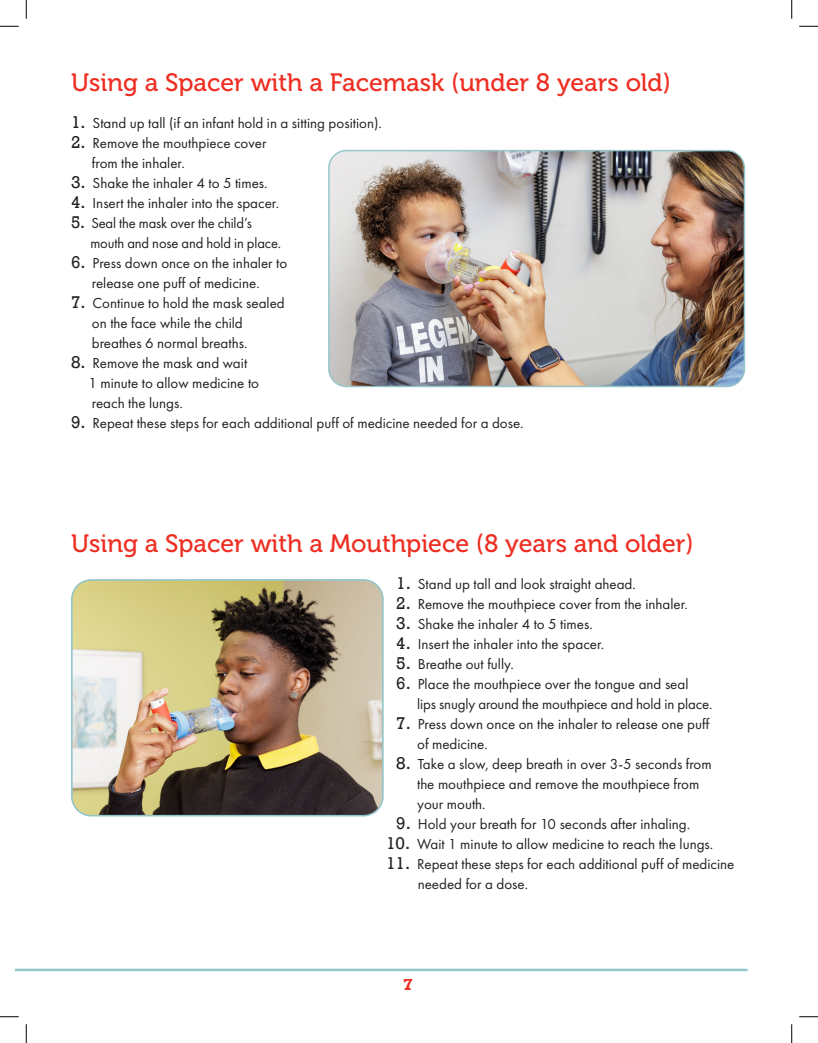
<style>
.page{position:relative;width:818px;height:1043px;background:#fff}
.page>*{position:absolute;margin:0;border:0;box-sizing:border-box;transform-origin:0 0}
.t1{font:25px "Museo 500";color:#ee2e22}
.t2{font:15px "Futura PT";color:#231f20}
.t3{font:700 15px "Rockwell";color:#ee2e22}
.s1{font-family:"Rockwell";font-size:17.5px}
</style>
<div class="page">
<img style="left:72px;top:580px;width:311px;height:235px">
<div style="left:71px;top:579px;width:312px;height:237px;border:2px solid #93c5c9;border-radius:19px"></div>
<img style="left:330px;top:152px;width:413px;height:233px">
<div style="left:328px;top:150px;width:417px;height:237px;border:1px solid #93c5c9;border-radius:18px"></div>
<hr style="left:15px;top:968px;width:732px;height:3px;background:#93c5c9">
<svg style="left:0;top:25px;width:19px;height:2px"></svg>
<svg style="left:799px;top:25px;width:19px;height:2px"></svg>
<svg style="left:0;top:1016px;width:19px;height:1px"></svg>
<svg style="left:799px;top:1016px;width:19px;height:1px"></svg>
<svg style="left:25px;top:0;width:2px;height:19px"></svg>
<svg style="left:25px;top:1024px;width:2px;height:18px"></svg>
<svg style="left:791px;top:0;width:1px;height:19px"></svg>
<svg style="left:791px;top:1024px;width:1px;height:18px"></svg>
<p class="t1" style="left:71px;top:68px;width:601px">Using a Spacer with a Facemask (under 8 years old)</p>
<p class="t2" style="left:71px;top:114px;width:312px"><span class="s1">1.</span> Stand up tall (if an infant hold in a sitting position).</p>
<p class="t2" style="left:71px;top:134px;width:197px"><span class="s1">2.</span> Remove the mouthpiece cover</p>
<p class="t2" style="left:92px;top:154px;width:94px">from the inhaler.</p>
<p class="t2" style="left:71px;top:174px;width:198px"><span class="s1">3.</span> Shake the inhaler 4 to 5 times.</p>
<p class="t2" style="left:71px;top:194px;width:209px"><span class="s1">4.</span> Insert the inhaler into the spacer.</p>
<p class="t2" style="left:71px;top:214px;width:182px"><span class="s1">5.</span> Seal the mask over the child’s</p>
<p class="t2" style="left:90px;top:234px;width:192px">mouth and nose and hold in place.</p>
<p class="t2" style="left:71px;top:254px;width:218px"><span class="s1">6.</span> Press down once on the inhaler to</p>
<p class="t2" style="left:92px;top:274px;width:169px">release one puff of medicine.</p>
<p class="t2" style="left:71px;top:294px;width:215px"><span class="s1">7.</span> Continue to hold the mask sealed</p>
<p class="t2" style="left:92px;top:314px;width:152px">on the face while the child</p>
<p class="t2" style="left:92px;top:334px;width:157px">breathes 6 normal breaths.</p>
<p class="t2" style="left:71px;top:354px;width:178px"><span class="s1">8.</span> Remove the mask and wait</p>
<p class="t2" style="left:88px;top:374px;width:172px">1 minute to allow medicine to</p>
<p class="t2" style="left:92px;top:394px;width:92px">reach the lungs.</p>
<p class="t2" style="left:71px;top:414px;width:454px"><span class="s1">9.</span> Repeat these steps for each additional puff of medicine needed for a dose.</p>
<p class="t1" style="left:71px;top:529px;width:624px">Using a Spacer with a Mouthpiece (8 years and older)</p>
<p class="t2" style="left:396px;top:575px;width:241px"><span class="s1">1.</span> Stand up tall and look straight ahead.</p>
<p class="t2" style="left:396px;top:595px;width:293px"><span class="s1">2.</span> Remove the mouthpiece cover from the inhaler.</p>
<p class="t2" style="left:396px;top:615px;width:198px"><span class="s1">3.</span> Shake the inhaler 4 to 5 times.</p>
<p class="t2" style="left:396px;top:635px;width:209px"><span class="s1">4.</span> Insert the inhaler into the spacer.</p>
<p class="t2" style="left:396px;top:655px;width:119px"><span class="s1">5.</span> Breathe out fully.</p>
<p class="t2" style="left:396px;top:675px;width:294px"><span class="s1">6.</span> Place the mouthpiece over the tongue and seal</p>
<p class="t2" style="left:417px;top:695px;width:297px">lips snugly around the mouthpiece and hold in place.</p>
<p class="t2" style="left:396px;top:715px;width:315px"><span class="s1">7.</span> Press down once on the inhaler to release one puff</p>
<p class="t2" style="left:417px;top:735px;width:72px">of medicine.</p>
<p class="t2" style="left:396px;top:755px;width:317px"><span class="s1">8.</span> Take a slow, deep breath in over 3-5 seconds from</p>
<p class="t2" style="left:417px;top:775px;width:284px">the mouthpiece and remove the mouthpiece from</p>
<p class="t2" style="left:417px;top:795px;width:70px">your mouth.</p>
<p class="t2" style="left:396px;top:815px;width:295px"><span class="s1">9.</span> Hold your breath for 10 seconds after inhaling.</p>
<p class="t2" style="left:386px;top:835px;width:328px"><span class="s1">10.</span> Wait 1 minute to allow medicine to reach the lungs.</p>
<p class="t2" style="left:386px;top:855px;width:350px"><span class="s1">11.</span> Repeat these steps for each additional puff of medicine</p>
<p class="t2" style="left:417px;top:875px;width:112px">needed for a dose.</p>
<p class="t3" style="left:403px;top:974px;width:11px">7</p>
</div>
